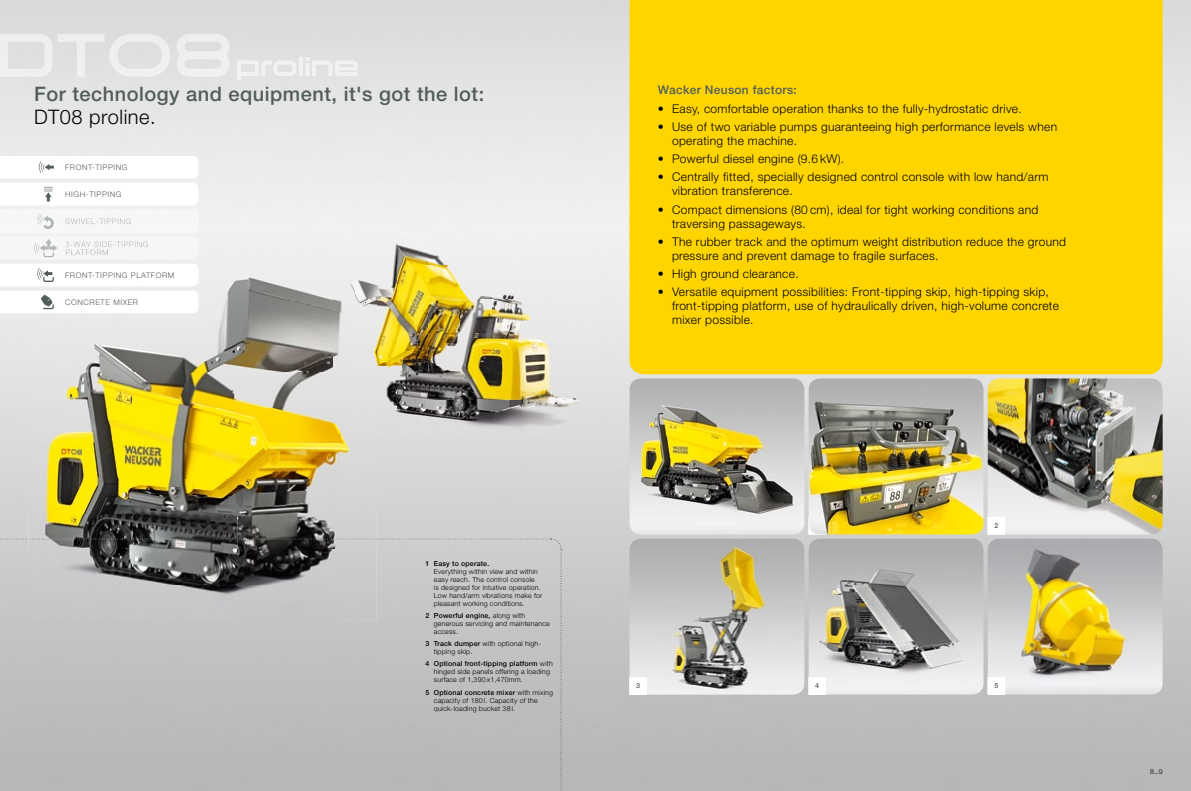
<style>
.page{position:relative;width:1191px;height:791px;background:#fff}
.page>*{position:absolute;margin:0;border:0;box-sizing:border-box;transform-origin:0 0}
.t1{font:500 20px "Helvetica Neue";letter-spacing:.025em;color:#525d5a}
.t2{font:300 20px "Helvetica Neue";letter-spacing:.025em;color:#000}
.t3{font:300 12px/14px "Helvetica Neue";letter-spacing:.025em;color:#000}
.t4{font:500 12px "Helvetica Neue";letter-spacing:.025em;color:#525d5a}
.t5{font:300 7.8px "Helvetica Neue";letter-spacing:.075em;color:#525d5a}
.t6{font:300 7px/8px "Helvetica Neue";letter-spacing:.025em;color:#000}
.t7{font:500 7px "Helvetica Neue";letter-spacing:.025em;color:#000}
.t8{font:500 7px "Helvetica Neue";color:#525d5a}
.s1{font-weight:500}
</style>
<div class="page">
<img style="left:0;top:0;width:1191px;height:791px">
<div style="left:629px;top:0;width:533px;height:374px;background:#ffd500"></div>
<svg style="left:0;top:538px;width:562px;height:253px;background:#bfbfc0"></svg>
<img style="left:334px;top:232px;width:253px;height:34px">
<img style="left:377px;top:266px;width:210px;height:33px">
<img style="left:377px;top:299px;width:210px;height:135px">
<img style="left:629px;top:378px;width:175px;height:156px">
<img style="left:987px;top:378px;width:175px;height:156px">
<div style="left:988px;top:517px;width:16px;height:17px;background:#fff"></div>
<div style="left:987px;top:517px;width:17px;height:17px;border:1px solid #fff"></div>
<img style="left:28px;top:266px;width:306px;height:142px">
<img style="left:28px;top:408px;width:314px;height:213px">
<img style="left:342px;top:434px;width:35px;height:187px">
<img style="left:322px;top:539px;width:55px;height:1px">
<img style="left:334px;top:266px;width:43px;height:168px">
<svg style="left:0;top:156px;width:198px;height:50px"></svg>
<img style="left:0;top:210px;width:198px;height:22px">
<img style="left:65px;top:218px;width:66px;height:6px">
<svg style="left:37px;top:213px;width:17px;height:16px"></svg>
<svg style="left:0;top:264px;width:198px;height:49px"></svg>
<div style="left:0;top:237px;width:198px;height:22px;background:#f6f6f6"></div>
<img style="left:65px;top:241px;width:83px;height:6px">
<img style="left:66px;top:249px;width:42px;height:6px">
<svg style="left:33px;top:239px;width:24px;height:18px"></svg>
<img style="left:0;top:34px;width:232px;height:43px">
<img style="left:237px;top:57px;width:120px;height:23px">
<img style="left:808px;top:539px;width:175px;height:155px">
<div style="left:808px;top:678px;width:17px;height:16px;background:#fff"></div>
<div style="left:808px;top:677px;width:17px;height:17px;border:1px solid #fff"></div>
<img style="left:629px;top:539px;width:175px;height:155px">
<div style="left:629px;top:678px;width:17px;height:16px;background:#fff"></div>
<img style="left:987px;top:539px;width:175px;height:155px">
<div style="left:988px;top:678px;width:16px;height:16px;background:#fff"></div>
<div style="left:987px;top:677px;width:17px;height:17px;border:1px solid #fff"></div>
<img style="left:808px;top:378px;width:175px;height:156px">
<h1 class="t1" style="left:34px;top:82px;width:452px">For technology and equipment, it's got the lot:</h1>
<h1 class="t2" style="left:34px;top:104px;width:123px">DT08 proline.</h1>
<p class="t5" style="left:65px;top:163px;width:64px">FRONT-TIPPING</p>
<p class="t5" style="left:65px;top:190px;width:58px">HIGH-TIPPING</p>
<p class="t5" style="left:65px;top:270px;width:111px">FRONT-TIPPING PLATFORM</p>
<p class="t5" style="left:65px;top:297px;width:74px">CONCRETE MIXER</p>
<p class="t7" style="left:425px;top:559px;width:65px">1 Easy to operate.</p>
<p class="t6" style="left:434px;top:567px;width:110px">Everything within view and within easy reach. The control console<br>is designed for intuitive operation.<br>Low hand/arm vibrations make for pleasant working conditions.</p>
<p class="t6" style="left:434px;top:611px;width:117px;text-indent:-9px"><span class="s1">2 Powerful engine,</span> along with generous servicing and maintenance access.</p>
<p class="t6" style="left:434px;top:639px;width:109px;text-indent:-9px"><span class="s1">3 Track dumper</span> with optional high&shy;tipping skip.</p>
<p class="t6" style="left:434px;top:660px;width:120px;text-indent:-9px"><span class="s1">4 Optional front-tipping platform</span> with hinged side panels offering a loading surface of 1,390 x1,470mm.</p>
<p class="t6" style="left:434px;top:688px;width:121px;text-indent:-9px"><span class="s1">5 Optional concrete mixer</span> with mixing capacity of 180 l. Capacity of the quick-loading bucket 38 l.</p>
<p class="t4" style="left:658px;top:83px;width:141px">Wacker Neuson factors:</p>
<p class="t3" style="left:658px;top:101px;width:365px">• Easy, comfortable operation thanks to the fully-hydrostatic drive.</p>
<p class="t3" style="left:672px;top:119px;width:387px;text-indent:-14px">• Use of two variable pumps guaranteeing high performance levels when operating the machine.</p>
<p class="t3" style="left:658px;top:152px;width:188px">• Powerful diesel engine (9.6 kW).</p>
<p class="t3" style="left:672px;top:170px;width:378px;text-indent:-14px">• Centrally fitted, specially designed control console with low hand/arm vibration transference.</p>
<p class="t3" style="left:672px;top:202px;width:368px;text-indent:-14px">• Compact dimensions (80 cm), ideal for tight working conditions and traversing passageways.</p>
<p class="t3" style="left:672px;top:234px;width:395px;text-indent:-14px">• The rubber track and the optimum weight distribution reduce the ground pressure and prevent damage to fragile surfaces.</p>
<p class="t3" style="left:658px;top:267px;width:142px">• High ground clearance.</p>
<p class="t3" style="left:672px;top:285px;width:388px;text-indent:-14px">• Versatile equipment possibilities: Front-tipping skip, high-tipping skip, front-tipping platform, use of hydraulically driven, high-volume concrete mixer possible.</p>
<p class="t8" style="left:994px;top:521px;width:5px">2</p>
<p class="t8" style="left:636px;top:681px;width:5px">3</p>
<p class="t8" style="left:815px;top:681px;width:5px">4</p>
<p class="t8" style="left:994px;top:681px;width:5px">5</p>
<p class="t6" style="left:1150px;top:767px;width:14px">8_9</p>
</div>
